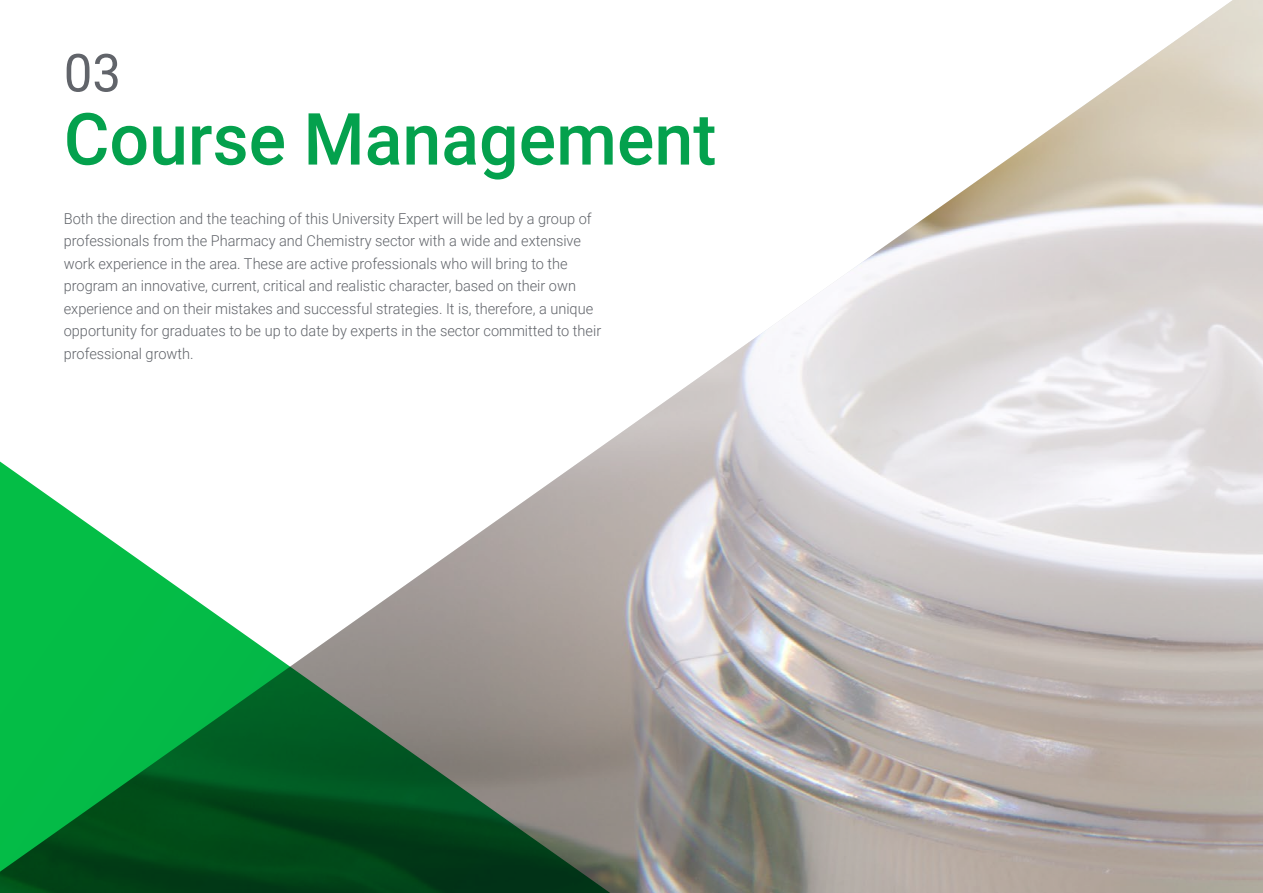
<style>
.page{position:relative;width:1263px;height:893px;background:#fff}
.page>*{position:absolute;margin:0;border:0;box-sizing:border-box;transform-origin:0 0}
.t1{font:500 72px "Roboto";color:#04a14d}
.t2{font:52.5px "Roboto";color:#61646a}
.t3{font:300 15px/22.5px "Roboto";color:#61646a}
</style>
<div class="page">
<img style="left:602px;top:0;width:661px;height:893px">
<svg style="left:0;top:446px;width:640px;height:447px"></svg>
<h2 class="t2" style="left:64px;top:36px;width:59px">03</h2>
<h1 class="t1" style="left:64px;top:89px;width:654px">Course Management</h1>
<p class="t3" style="left:64px;top:207px;width:539px">Both the direction and the teaching of this University Expert will be led by a group of professionals from the Pharmacy and Chemistry sector with a wide and extensive work experience in the area. These are active professionals who will bring to the program an innovative, current, critical and realistic character, based on their own experience and on their mistakes and successful strategies. It is, therefore, a unique opportunity for graduates to be up to date by experts in the sector committed to their professional growth.</p>
</div>
